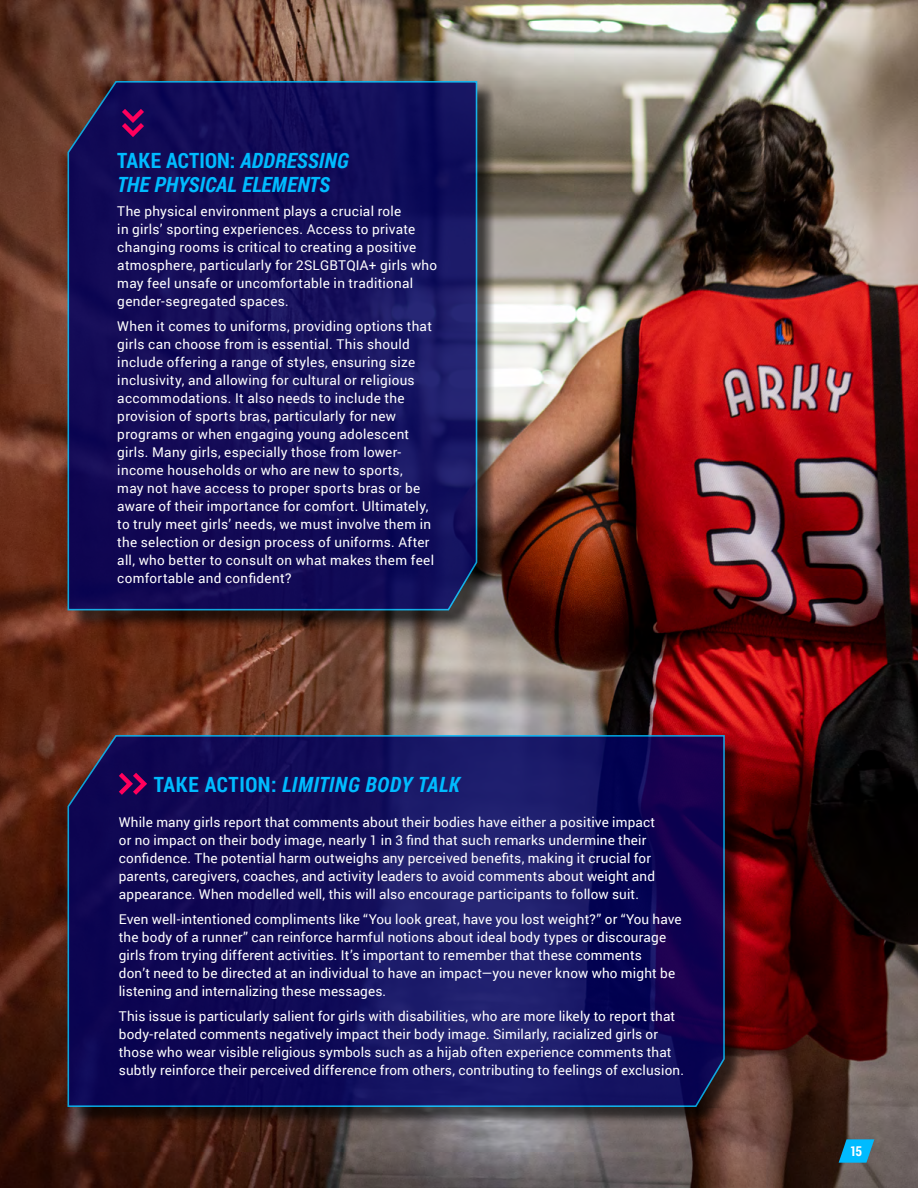
<style>
.page{position:relative;width:918px;height:1188px;background:#fff}
.page>*{position:absolute;margin:0;border:0;box-sizing:border-box;transform-origin:0 0}
.t1{font:italic 700 21px/24px "Roboto Condensed";letter-spacing:.005em;color:#0bf}
.t2{font:italic 700 21px "Roboto Condensed";letter-spacing:.025em;color:#0bf}
.t3{font:13.5px/18px "Roboto";letter-spacing:.015em;color:#fff}
.t4{font:700 13.5px "Roboto Condensed";color:#fff}
.s1{font-style:normal}
</style>
<div class="page">
<img style="left:0;top:0;width:918px;height:1188px">
<div style="left:70px;top:84px;width:426px;height:546px;background:#000;opacity:.75"></div>
<svg style="left:67px;top:80px;width:411px;height:531px;background:#15105a"></svg>
<div style="left:70px;top:738px;width:674px;height:388px;background:#000;opacity:.75"></div>
<svg style="left:67px;top:734px;width:659px;height:374px;background:#15115d"></svg>
<svg style="left:117px;top:104px;width:32px;height:36px"></svg>
<svg style="left:114px;top:768px;width:36px;height:31px"></svg>
<svg style="left:839px;top:1139px;width:35px;height:24px"></svg>
<h1 class="t1" style="left:117px;top:148px;width:233px"><span class="s1">TAKE ACTION:</span> ADDRESSING<br>THE PHYSICAL ELEMENTS</h1>
<p class="t3" style="left:117px;top:202px;width:321px">The physical environment plays a crucial role<br>in girls’ sporting experiences. Access to private changing rooms is critical to creating a positive atmosphere, particularly for 2SLGBTQIA+ girls who may feel unsafe or uncomfortable in traditional gender-segregated spaces.</p>
<p class="t3" style="left:117px;top:317px;width:318px">When it comes to uniforms, providing options that girls can choose from is essential. This should include offering a range of styles, ensuring size inclusivity, and allowing for cultural or religious accommodations. It also needs to include the provision of sports bras, particularly for new programs or when engaging young adolescent girls. Many girls, especially those from lower&shy;income households or who are new to sports,<br>may not have access to proper sports bras or be aware of their importance for comfort. Ultimately, to truly meet girls’ needs, we must involve them in the selection or design process of uniforms. After all, who better to consult on what makes them feel comfortable and confident?</p>
<h1 class="t2" style="left:154px;top:770px;width:307px"><span class="s1">TAKE ACTION:</span> LIMITING BODY TALK</h1>
<p class="t3" style="left:119px;top:813px;width:538px">While many girls report that comments about their bodies have either a positive impact or no impact on their body image, nearly 1 in 3 find that such remarks undermine their confidence. The potential harm outweighs any perceived benefits, making it crucial for parents, caregivers, coaches, and activity leaders to avoid comments about weight and appearance. When modelled well, this will also encourage participants to follow suit.</p>
<p class="t3" style="left:119px;top:910px;width:564px">Even well-intentioned compliments like “You look great, have you lost weight?” or “You have the body of a runner” can reinforce harmful notions about ideal body types or discourage girls from trying different activities. It’s important to remember that these comments<br>don’t need to be directed at an individual to have an impact—you never know who might be listening and internalizing these messages.</p>
<p class="t3" style="left:119px;top:1007px;width:567px">This issue is particularly salient for girls with disabilities, who are more likely to report that body-related comments negatively impact their body image. Similarly, racialized girls or those who wear visible religious symbols such as a hijab often experience comments that subtly reinforce their perceived difference from others, contributing to feelings of exclusion.</p>
<p class="t4" style="left:851px;top:1142px;width:13px">15</p>
</div>
